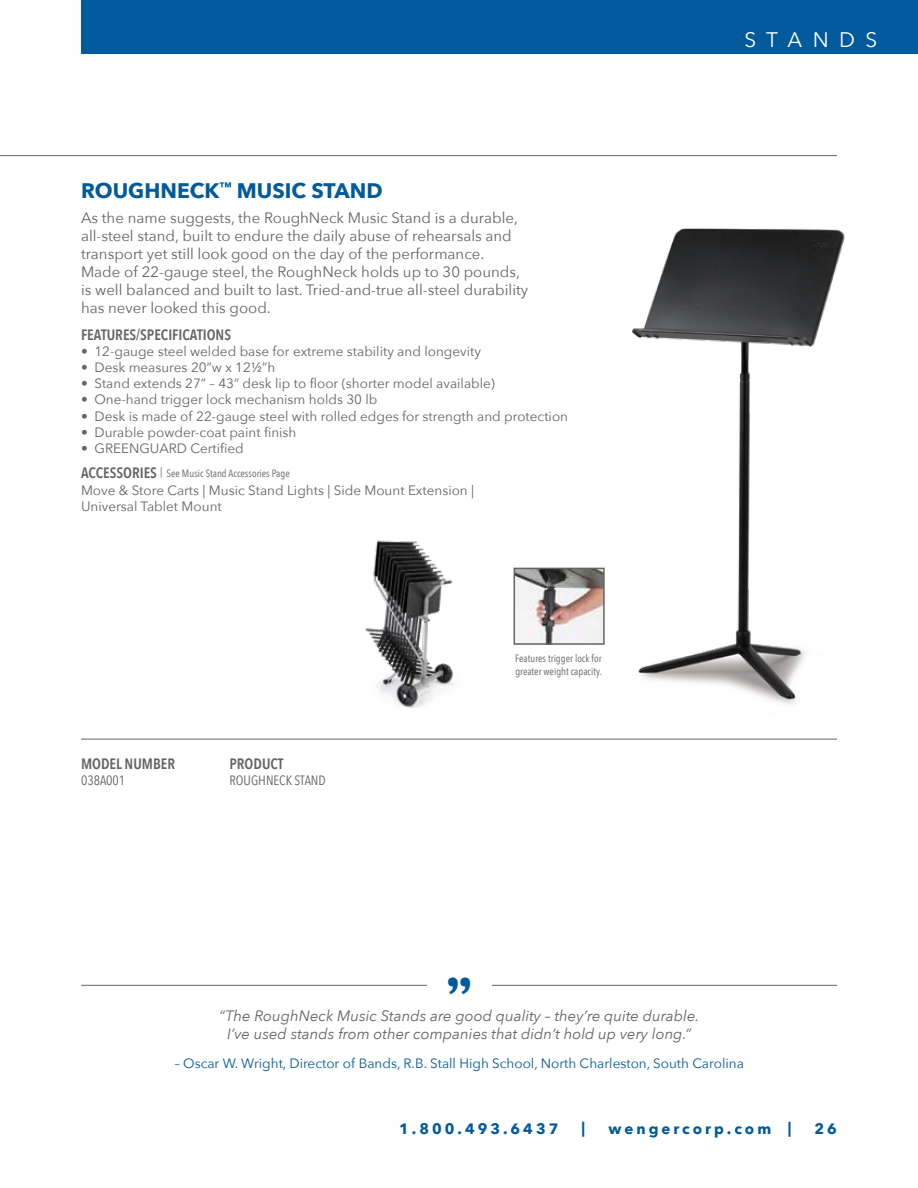
<style>
.page{position:relative;width:918px;height:1188px;background:#fff}
.page>*{position:absolute;margin:0;border:0;box-sizing:border-box;transform-origin:0 0}
.t1{font:900 46.95px "Superclarendon";color:#005a9c}
.t2{font:700 21px "Avenir Next";color:#005a9c}
.t3{font:21px "Avenir Next";letter-spacing:.5em;color:#fff}
.t4{font:15px/18px "Avenir Next";color:#636466}
.t5{font:italic 15px/18px "Avenir Next";color:#636466;text-align:center}
.t6{font:600 15px "Avenir Next Condensed";color:#636466}
.t7{font:700 15px "Avenir Next";letter-spacing:.2em;color:#005a9c}
.t8{font:13.5px/16.2px "Avenir Next";color:#636466}
.t9{font:13.5px "Avenir Next";color:#005a9c}
.t10{font:13.5px "Avenir Next Condensed";color:#636466}
.t11{font:10.5px/12.6px "Avenir Next Condensed";color:#636466}
.s1{font-weight:600;font-size:15px}
</style>
<div class="page">
<hr style="left:81px;top:985px;width:756px;height:1px;background:#636466">
<div style="left:427px;top:964px;width:65px;height:47px;background:#fff"></div>
<hr style="left:81px;top:739px;width:756px;height:1px;background:#636466">
<div style="left:81px;top:0;width:837px;height:54px;background:#005a9c"></div>
<img style="left:632px;top:228px;width:213px;height:476px">
<img style="left:365px;top:540px;width:89px;height:168px">
<img style="left:517px;top:571px;width:85px;height:71px">
<div style="left:514px;top:568px;width:91px;height:77px;border:2px solid #636466"></div>
<hr style="left:0;top:155px;width:837px;height:1px;background:#636466">
<h2 class="t2" style="left:81px;top:173px;width:303px">ROUGHNECK<sup>™</sup> MUSIC STAND</h2>
<p class="t4" style="left:81px;top:208px;width:449px">As the name suggests, the RoughNeck Music Stand is a durable, all-steel stand, built to endure the daily abuse of rehearsals and transport yet still look good on the day of the performance.<br>Made of 22-gauge steel, the RoughNeck holds up to 30 pounds, is well balanced and built to last. Tried-and-true all-steel durability has never looked this good.</p>
<p class="t6" style="left:81px;top:321px;width:152px">FEATURES/SPECIFICATIONS</p>
<p class="t8" style="left:81px;top:342px;width:401px">• 12-gauge steel welded base for extreme stability and longevity</p>
<p class="t8" style="left:81px;top:359px;width:196px">• Desk measures 20”w x 12½”h</p>
<p class="t8" style="left:81px;top:375px;width:416px">• Stand extends 27” – 43” desk lip to floor (shorter model available)</p>
<p class="t8" style="left:81px;top:391px;width:298px">• One-hand trigger lock mechanism holds 30 lb</p>
<p class="t8" style="left:81px;top:407px;width:489px">• Desk is made of 22-gauge steel with rolled edges for strength and protection</p>
<p class="t8" style="left:81px;top:423px;width:217px">• Durable powder-coat paint finish</p>
<p class="t8" style="left:81px;top:440px;width:164px">• GREENGUARD Certified</p>
<p class="t11" style="left:81px;top:467px;width:210px"><span class="s1">ACCESSORIES</span> | See Music Stand Accessories Page</p>
<p class="t8" style="left:81px;top:481px;width:395px">Move &amp; Store Carts | Music Stand Lights | Side Mount Extension |<br>Universal Tablet Mount</p>
<p class="t6" style="left:81px;top:751px;width:96px">MODEL NUMBER</p>
<p class="t6" style="left:230px;top:751px;width:56px">PRODUCT</p>
<p class="t10" style="left:81px;top:769px;width:46px">038A001</p>
<p class="t10" style="left:230px;top:769px;width:98px">ROUGHNECK STAND</p>
<p class="t11" style="left:515px;top:652px;width:88px">Features trigger lock for greater weight capacity.</p>
<h1 class="t1" style="left:444px;top:938px;width:31px">,,</h1>
<h2 class="t3" style="left:744px;top:21px;width:135px">STANDS</h2>
<p class="t5" style="left:219px;top:1006px;width:482px">“The RoughNeck Music Stands are good quality – they’re quite durable.<br>I’ve used stands from other companies that didn’t hold up very long.”</p>
<p class="t9" style="left:174px;top:1052px;width:571px">– Oscar W. Wright, Director of Bands, R.B. Stall High School, North Charleston, South Carolina</p>
<p class="t7" style="left:399px;top:1116px;width:161px">1.800.493.6437</p>
<p class="t7" style="left:582px;top:1114px;width:5px">|</p>
<p class="t7" style="left:609px;top:1116px;width:184px">wengercorp.com |</p>
<p class="t7" style="left:815px;top:1116px;width:24px">26</p>
</div>
